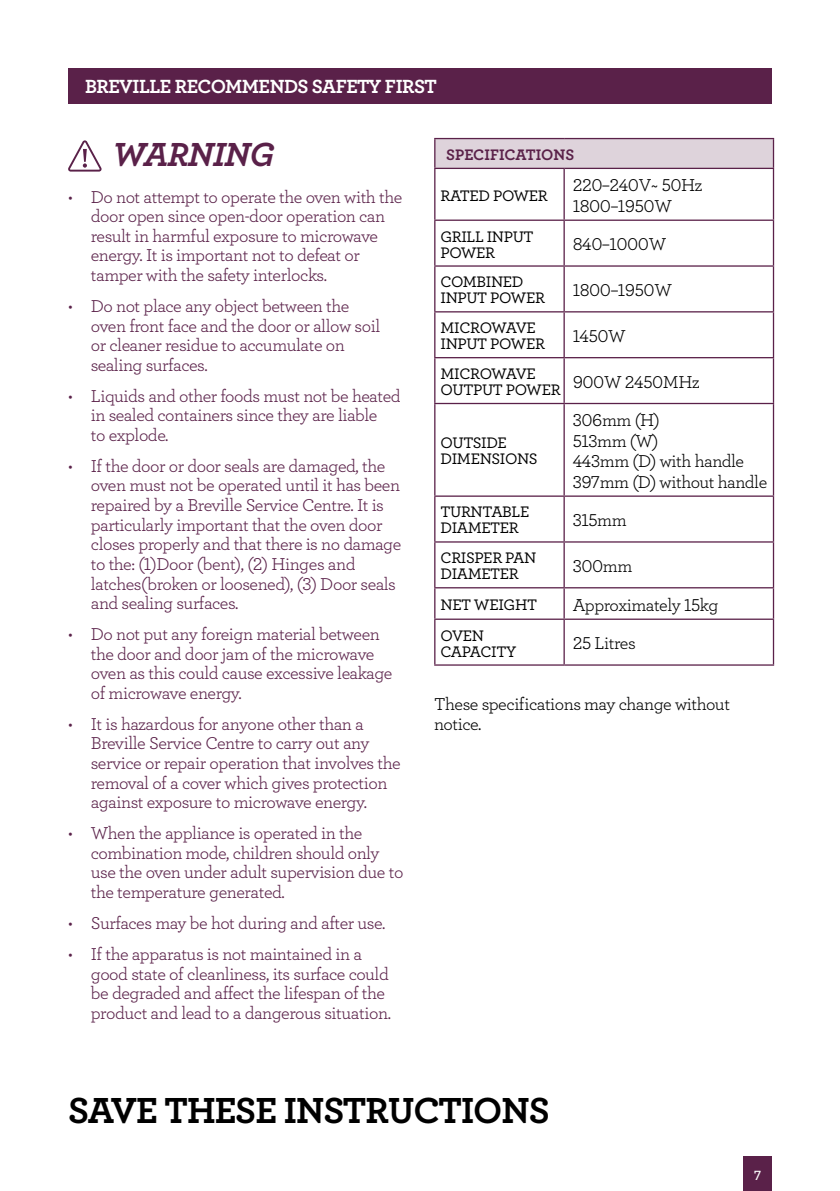
<style>
.page{position:relative;width:840px;height:1191px;background:#fff}
.page>*{position:absolute;margin:0;border:0;box-sizing:border-box;transform-origin:0 0}
.t1{font:38px "Archer Bold LF";letter-spacing:-.025em;color:#000}
.t2{font:35px "Archer Bold LF Italic";letter-spacing:-.025em;color:#5a2149}
.t3{font:20px "Archer Bold LF";letter-spacing:-.025em;color:#fff}
.t4{font:18px/19.6px "Archer Book LF";letter-spacing:-.025em;color:#5a2149}
.t5{font:18px/20.4px "Archer Book LF";letter-spacing:-.025em;color:#000}
.t6{font:16px/16px "Archer Medium LF";letter-spacing:-.025em;color:#000}
.t7{font:16px "Archer Bold LF";color:#5a2149}
.t8{font:14px "Archer Semibold LF";color:#fff}
</style>
<div class="page">
<div style="left:743px;top:1157px;width:28px;height:34px;background:#5a2149"></div>
<div style="left:434px;top:139px;width:339px;height:29px;background:#ded3db"></div>
<hr style="left:772px;top:221px;width:1px;height:44px;background:#5a2149">
<hr style="left:772px;top:267px;width:1px;height:44px;background:#5a2149">
<hr style="left:772px;top:312px;width:1px;height:45px;background:#5a2149">
<hr style="left:772px;top:358px;width:1px;height:45px;background:#5a2149">
<hr style="left:564px;top:403px;width:209px;height:1px;background:#5a2149">
<hr style="left:772px;top:404px;width:1px;height:91px;background:#5a2149">
<hr style="left:434px;top:495px;width:130px;height:2px;background:#5a2149">
<hr style="left:564px;top:495px;width:209px;height:2px;background:#5a2149">
<hr style="left:772px;top:497px;width:1px;height:44px;background:#5a2149">
<hr style="left:434px;top:541px;width:130px;height:1px;background:#5a2149">
<hr style="left:564px;top:541px;width:209px;height:1px;background:#5a2149">
<hr style="left:772px;top:542px;width:1px;height:45px;background:#5a2149">
<hr style="left:434px;top:587px;width:130px;height:1px;background:#5a2149">
<hr style="left:564px;top:587px;width:209px;height:1px;background:#5a2149">
<hr style="left:772px;top:588px;width:1px;height:30px;background:#5a2149">
<hr style="left:564px;top:618px;width:209px;height:2px;background:#5a2149">
<hr style="left:772px;top:620px;width:1px;height:44px;background:#5a2149">
<hr style="left:564px;top:664px;width:209px;height:1px;background:#5a2149">
<hr style="left:564px;top:265px;width:209px;height:2px;background:#5a2149">
<hr style="left:564px;top:311px;width:209px;height:1px;background:#5a2149">
<hr style="left:564px;top:357px;width:209px;height:1px;background:#5a2149">
<hr style="left:434px;top:403px;width:130px;height:1px;background:#5a2149">
<hr style="left:772px;top:169px;width:1px;height:50px;background:#5a2149">
<hr style="left:564px;top:219px;width:209px;height:2px;background:#5a2149">
<hr style="left:434px;top:138px;width:130px;height:1px;background:#5a2149">
<svg style="left:434px;top:139px;width:1px;height:29px"></svg>
<hr style="left:564px;top:138px;width:209px;height:1px;background:#5a2149">
<svg style="left:772px;top:139px;width:1px;height:29px"></svg>
<hr style="left:564px;top:168px;width:209px;height:1px;background:#5a2149">
<hr style="left:434px;top:168px;width:130px;height:1px;background:#5a2149">
<hr style="left:434px;top:169px;width:1px;height:50px;background:#5a2149">
<hr style="left:563px;top:169px;width:1px;height:50px;background:#5a2149">
<hr style="left:434px;top:219px;width:130px;height:2px;background:#5a2149">
<hr style="left:434px;top:221px;width:1px;height:44px;background:#5a2149">
<hr style="left:563px;top:221px;width:1px;height:44px;background:#5a2149">
<hr style="left:434px;top:265px;width:130px;height:2px;background:#5a2149">
<hr style="left:434px;top:267px;width:1px;height:44px;background:#5a2149">
<hr style="left:563px;top:267px;width:1px;height:44px;background:#5a2149">
<hr style="left:434px;top:311px;width:130px;height:1px;background:#5a2149">
<hr style="left:434px;top:312px;width:1px;height:45px;background:#5a2149">
<hr style="left:563px;top:312px;width:1px;height:45px;background:#5a2149">
<hr style="left:434px;top:357px;width:130px;height:1px;background:#5a2149">
<hr style="left:434px;top:358px;width:1px;height:45px;background:#5a2149">
<hr style="left:563px;top:358px;width:1px;height:45px;background:#5a2149">
<hr style="left:434px;top:404px;width:1px;height:91px;background:#5a2149">
<hr style="left:563px;top:404px;width:1px;height:91px;background:#5a2149">
<hr style="left:434px;top:497px;width:1px;height:44px;background:#5a2149">
<hr style="left:563px;top:497px;width:1px;height:44px;background:#5a2149">
<hr style="left:434px;top:542px;width:1px;height:45px;background:#5a2149">
<hr style="left:563px;top:542px;width:1px;height:45px;background:#5a2149">
<hr style="left:434px;top:588px;width:1px;height:30px;background:#5a2149">
<hr style="left:563px;top:588px;width:1px;height:30px;background:#5a2149">
<hr style="left:434px;top:618px;width:130px;height:2px;background:#5a2149">
<hr style="left:434px;top:620px;width:1px;height:44px;background:#5a2149">
<hr style="left:563px;top:620px;width:1px;height:44px;background:#5a2149">
<hr style="left:434px;top:664px;width:130px;height:1px;background:#5a2149">
<div style="left:68px;top:68px;width:703px;height:36px;background:#5a2149"></div>
<svg style="left:68px;top:140px;width:34px;height:32px"></svg>
<p class="t3" style="left:85px;top:73px;width:353px">BREVILLE RECOMMENDS SAFETY FIRST</p>
<h2 class="t2" style="left:112px;top:132px;width:164px">WARNING</h2>
<p class="t4" style="left:91px;top:186px;width:313px;text-indent:-23px">• Do not attempt to operate the oven with the door open since open-door operation can result in harmful exposure to microwave energy. It is important not to defeat or tamper with the safety interlocks.</p>
<p class="t4" style="left:91px;top:296px;width:291px;text-indent:-23px">• Do not place any object between the oven front face and the door or allow soil or cleaner residue to accumulate on sealing surfaces.</p>
<p class="t4" style="left:91px;top:385px;width:311px;text-indent:-23px">• Liquids and other foods must not be heated in sealed containers since they are liable<br>to explode.</p>
<p class="t4" style="left:91px;top:455px;width:312px;text-indent:-23px">• If the door or door seals are damaged, the oven must not be operated until it has been repaired by a Breville Service Centre. It is particularly important that the oven door closes properly and that there is no damage to the: (1)Door (bent), (2) Hinges and latches(broken or loosened), (3) Door seals and sealing surfaces.</p>
<p class="t4" style="left:91px;top:624px;width:303px;text-indent:-23px">• Do not put any foreign material between the door and door jam of the microwave oven as this could cause excessive leakage of microwave energy.</p>
<p class="t4" style="left:91px;top:713px;width:311px;text-indent:-23px">• It is hazardous for anyone other than a Breville Service Centre to carry out any service or repair operation that involves the removal of a cover which gives protection against exposure to microwave energy.</p>
<p class="t4" style="left:91px;top:823px;width:314px;text-indent:-23px">• When the appliance is operated in the combination mode, children should only use the oven under adult supervision due to the temperature generated.</p>
<p class="t4" style="left:68px;top:912px;width:318px">• Surfaces may be hot during and after use.</p>
<p class="t4" style="left:91px;top:943px;width:301px;text-indent:-23px">• If the apparatus is not maintained in a good state of cleanliness, its surface could be degraded and affect the lifespan of the product and lead to a dangerous situation.</p>
<p class="t7" style="left:446px;top:144px;width:129px">SPECIFICATIONS</p>
<p class="t6" style="left:440px;top:187px;width:109px">RATED POWER</p>
<p class="t5" style="left:572px;top:175px;width:131px">220–240V~ 50Hz<br>1800–1950W</p>
<p class="t6" style="left:440px;top:228px;width:95px">GRILL INPUT<br>POWER</p>
<p class="t5" style="left:572px;top:234px;width:95px">840–1000W</p>
<p class="t6" style="left:440px;top:273px;width:106px">COMBINED<br>INPUT POWER</p>
<p class="t5" style="left:572px;top:279px;width:101px">1800–1950W</p>
<p class="t6" style="left:440px;top:319px;width:106px">MICROWAVE<br>INPUT POWER</p>
<p class="t5" style="left:572px;top:325px;width:55px">1450W</p>
<p class="t6" style="left:440px;top:365px;width:261px">MICROWAVE<br>OUTPUT POWER <sup>900W</sup> <sup>2450MHz</sup></p>
<p class="t6" style="left:440px;top:434px;width:99px">OUTSIDE<br>DIMENSIONS</p>
<p class="t5" style="left:572px;top:410px;width:196px">306mm (H)<br>513mm (W)<br>443mm (D) with handle<br>397mm (D) without handle</p>
<p class="t6" style="left:440px;top:504px;width:90px">TURNTABLE<br>DIAMETER</p>
<p class="t5" style="left:572px;top:509px;width:55px">315mm</p>
<p class="t6" style="left:440px;top:549px;width:97px">CRISPER PAN<br>DIAMETER</p>
<p class="t5" style="left:572px;top:555px;width:61px">300mm</p>
<p class="t6" style="left:440px;top:596px;width:98px">NET WEIGHT</p>
<p class="t5" style="left:572px;top:594px;width:147px">Approximately 15kg</p>
<p class="t6" style="left:440px;top:627px;width:77px">OVEN<br>CAPACITY</p>
<p class="t5" style="left:572px;top:632px;width:64px">25 Litres</p>
<p class="t5" style="left:434px;top:693px;width:297px">These specifications may change without notice.</p>
<h1 class="t1" style="left:68px;top:1086px;width:483px">SAVE THESE INSTRUCTIONS</h1>
<p class="t8" style="left:753px;top:1166px;width:9px">7</p>
</div>
